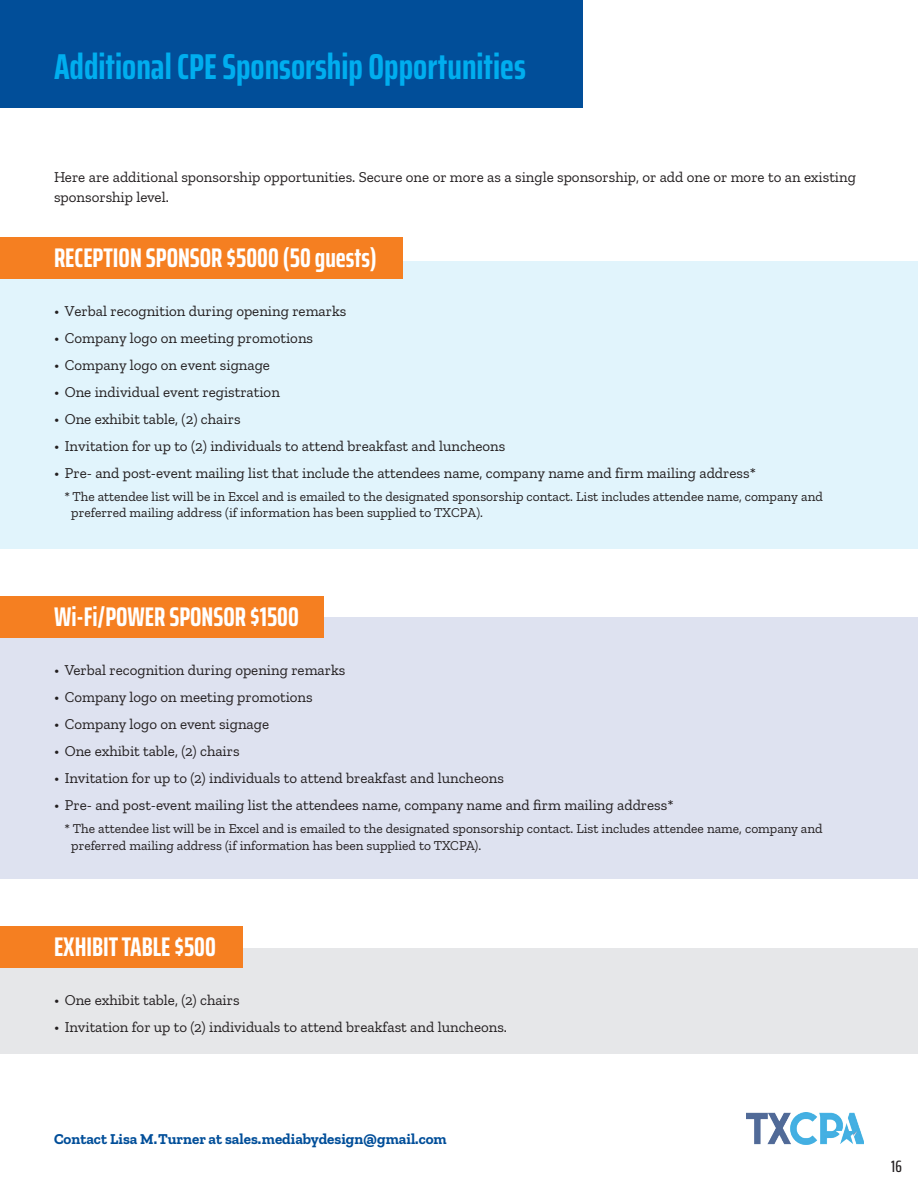
<style>
.page{position:relative;width:918px;height:1188px;background:#fff}
.page>*{position:absolute;margin:0;border:0;box-sizing:border-box;transform-origin:0 0}
.t1{font:700 extra-condensed 36px "Saira";color:#00aeef}
.t2{font:700 extra-condensed 27px "Saira";color:#fff}
.t3{font:500 extra-condensed 16.5px "Saira";color:#231f20}
.t4{font:15px/19.5px "Zilla Slab";color:#231f20}
.t5{font:700 15px "Zilla Slab";color:#014e99}
.t6{font:13.5px/16.5px "Zilla Slab";color:#231f20}
</style>
<div class="page">
<div style="left:0;top:261px;width:918px;height:288px;background:#e1f4fc"></div>
<div style="left:0;top:618px;width:918px;height:261px;background:#dee2f0"></div>
<div style="left:0;top:948px;width:918px;height:106px;background:#e6e7e9"></div>
<div style="left:0;top:596px;width:324px;height:41px;background:#f57f21"></div>
<div style="left:0;top:238px;width:403px;height:41px;background:#f57f21"></div>
<div style="left:0;top:927px;width:243px;height:41px;background:#f57f21"></div>
<div style="left:0;top:0;width:582px;height:108px;background:#014e99"></div>
<img style="left:746px;top:1113px;width:118px;height:32px">
<h1 class="t1" style="left:54px;top:39px;width:473px">Additional CPE Sponsorship Opportunities</h1>
<p class="t4" style="left:54px;top:168px;width:803px">Here are additional sponsorship opportunities. Secure one or more as a single sponsorship, or add one or more to an existing sponsorship level.</p>
<h2 class="t2" style="left:54px;top:237px;width:324px">RECEPTION SPONSOR $5000 (50 guests)</h2>
<p class="t4" style="left:54px;top:301px;width:294px">• Verbal recognition during opening remarks</p>
<p class="t4" style="left:54px;top:328px;width:261px">• Company logo on meeting promotions</p>
<p class="t4" style="left:54px;top:355px;width:218px">• Company logo on event signage</p>
<p class="t4" style="left:54px;top:382px;width:227px">• One individual event registration</p>
<p class="t4" style="left:54px;top:409px;width:188px">• One exhibit table, (2) chairs</p>
<p class="t4" style="left:54px;top:436px;width:453px">• Invitation for up to (2) individuals to attend breakfast and luncheons</p>
<p class="t4" style="left:54px;top:463px;width:703px">• Pre- and post-event mailing list that include the attendees name, company name and firm mailing address*</p>
<p class="t6" style="left:71px;top:488px;width:753px;text-indent:-7px">* The attendee list will be in Excel and is emailed to the designated sponsorship contact. List includes attendee name, company and preferred mailing address (if information has been supplied to TXCPA).</p>
<h2 class="t2" style="left:54px;top:596px;width:246px">Wi-Fi/POWER SPONSOR $1500</h2>
<p class="t4" style="left:54px;top:660px;width:293px">• Verbal recognition during opening remarks</p>
<p class="t4" style="left:54px;top:687px;width:260px">• Company logo on meeting promotions</p>
<p class="t4" style="left:54px;top:714px;width:217px">• Company logo on event signage</p>
<p class="t4" style="left:54px;top:741px;width:187px">• One exhibit table, (2) chairs</p>
<p class="t4" style="left:54px;top:768px;width:451px">• Invitation for up to (2) individuals to attend breakfast and luncheons</p>
<p class="t4" style="left:54px;top:795px;width:621px">• Pre- and post-event mailing list the attendees name, company name and firm mailing address*</p>
<p class="t6" style="left:71px;top:821px;width:753px;text-indent:-7px">* The attendee list will be in Excel and is emailed to the designated sponsorship contact. List includes attendee name, company and preferred mailing address (if information has been supplied to TXCPA).</p>
<h2 class="t2" style="left:54px;top:926px;width:163px">EXHIBIT TABLE $500</h2>
<p class="t4" style="left:54px;top:990px;width:187px">• One exhibit table, (2) chairs</p>
<p class="t4" style="left:54px;top:1017px;width:455px">• Invitation for up to (2) individuals to attend breakfast and luncheons.</p>
<p class="t5" style="left:54px;top:1131px;width:394px">Contact Lisa M. Turner at sales.mediabydesign@gmail.com</p>
<p class="t3" style="left:891px;top:1154px;width:12px">16</p>
</div>
